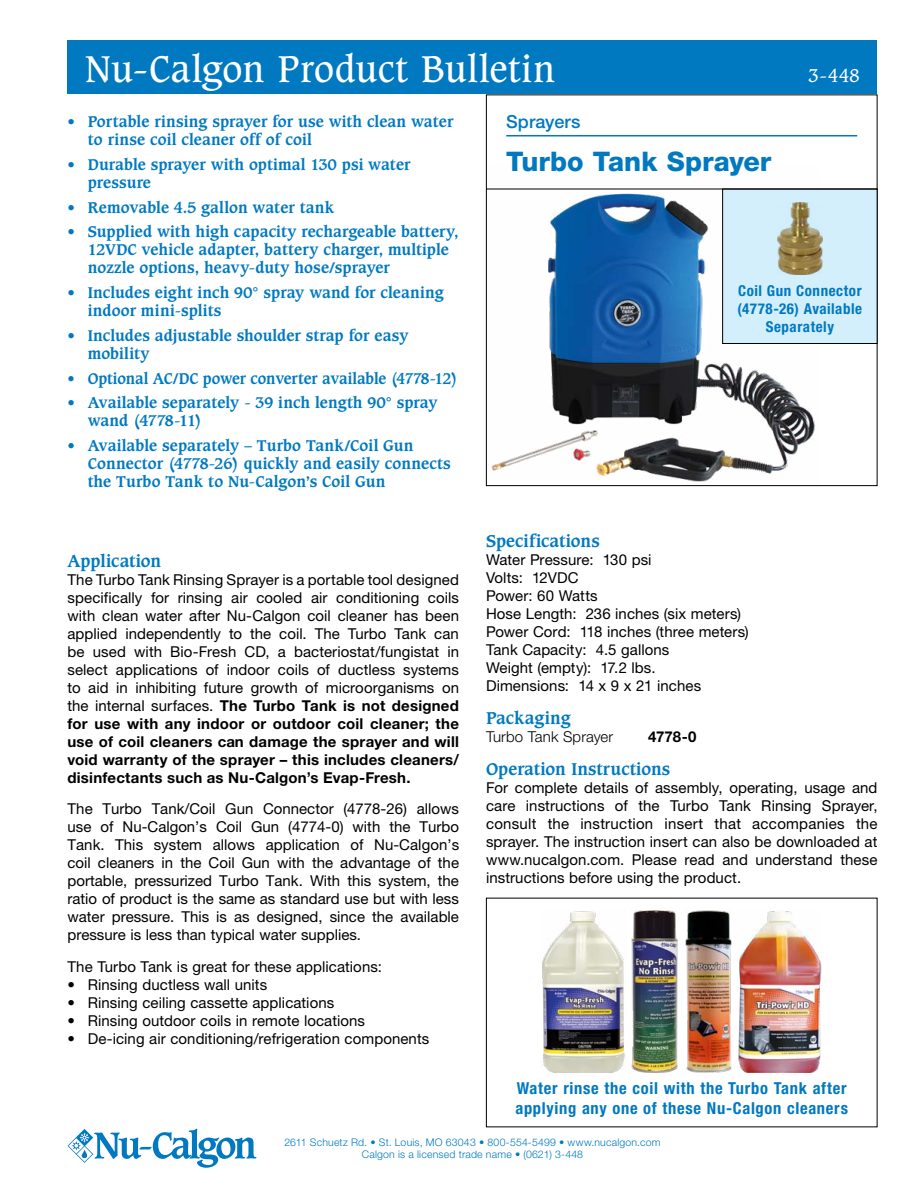
<style>
.page{position:relative;width:918px;height:1188px;background:#fff}
.page>*{position:absolute;margin:0;border:0;box-sizing:border-box;transform-origin:0 0}
.t1{font:36px "Caxton Std";letter-spacing:.015em;color:#fff}
.t2{font:800 27px "Helvetica Neue LT Pro";color:#0079c1}
.t3{font:500 18px "Helvetica Neue LT Pro";color:#0079c1}
.t4{font:18px "Caxton Std";color:#fff}
.t5{font:700 condensed 16.5px/19.8px "Helvetica Neue LT Pro";letter-spacing:.04em;color:#0079c1}
.t6{font:700 16.5px "Caxton Std";color:#0079c1}
.t7{font:15px/18px "Helvetica Neue LT Pro";letter-spacing:.005em;color:#000;text-align:justify}
.t8{font:700 15px/18px "Caxton Std";letter-spacing:.005em;color:#0079c1}
.t9{font:700 condensed 15px/18px "Helvetica Neue LT Pro";letter-spacing:.035em;color:#0079c1;text-align:center}
.t10{font:300 15px "Helvetica Neue LT Pro";letter-spacing:.005em;color:#000}
.t11{font:700 15px "Helvetica Neue LT Pro";color:#000}
.t12{font:300 10.5px/12.6px "Helvetica Neue LT Pro";letter-spacing:.02em;color:#0079c1;text-align:center}
.s1{font-weight:700}
</style>
<div class="page">
<img style="left:488px;top:188px;width:330px;height:294px">
<div style="left:723px;top:189px;width:154px;height:155px;background:#d4effc"></div>
<div style="left:722px;top:189px;width:156px;height:155px;border:1px solid #000"></div>
<div style="left:68px;top:40px;width:810px;height:54px;background:#0079c1"></div>
<hr style="left:486px;top:189px;width:392px;height:1px;background:#000">
<hr style="left:506px;top:135px;width:351px;height:1px;background:#0079c1">
<svg style="left:68px;top:1129px;width:189px;height:39px"></svg>
<img style="left:542px;top:911px;width:83px;height:162px">
<img style="left:738px;top:911px;width:84px;height:162px">
<img style="left:632px;top:911px;width:46px;height:162px">
<img style="left:686px;top:911px;width:46px;height:162px">
<img style="left:777px;top:202px;width:46px;height:72px">
<h1 class="t1" style="left:85px;top:48px;width:472px">Nu-Calgon Product Bulletin</h1>
<p class="t4" style="left:809px;top:65px;width:53px">3-448</p>
<p class="t8" style="left:88px;top:113px;width:367px;text-indent:-20px">• Portable rinsing sprayer for use with clean water to rinse coil cleaner off of coil</p>
<p class="t8" style="left:88px;top:156px;width:324px;text-indent:-20px">• Durable sprayer with optimal 130 psi water pressure</p>
<p class="t8" style="left:68px;top:198px;width:268px">• Removable 4.5 gallon water tank</p>
<p class="t8" style="left:88px;top:223px;width:372px;text-indent:-20px">• Supplied with high capacity rechargeable battery,<br>12VDC vehicle adapter, battery charger, multiple nozzle options, heavy-duty hose/sprayer</p>
<p class="t8" style="left:88px;top:284px;width:357px;text-indent:-20px">• Includes eight inch 90° spray wand for cleaning indoor mini-splits</p>
<p class="t8" style="left:88px;top:327px;width:322px;text-indent:-20px">• Includes adjustable shoulder strap for easy mobility</p>
<p class="t8" style="left:68px;top:369px;width:392px">• Optional AC/DC power converter available (4778-12)</p>
<p class="t8" style="left:88px;top:394px;width:351px;text-indent:-20px">• Available separately - 39 inch length 90° spray wand (4778-11)</p>
<p class="t8" style="left:88px;top:437px;width:365px;text-indent:-20px">• Available separately – Turbo Tank/Coil Gun<br>Connector (4778-26) quickly and easily connects the Turbo Tank to Nu-Calgon’s Coil Gun</p>
<p class="t6" style="left:68px;top:551px;width:95px">Application</p>
<p class="t7" style="left:68px;top:570px;width:393px">The Turbo Tank Rinsing Sprayer is a portable tool designed specifically for rinsing air cooled air conditioning coils with clean water after Nu-Calgon coil cleaner has been applied independently to the coil. The Turbo Tank can be used with Bio-Fresh CD, a bacteriostat/fungistat in select applications of indoor coils of ductless systems to aid in inhibiting future growth of microorganisms on the internal surfaces. <span class="s1">The Turbo Tank is not designed for use with any indoor or outdoor coil cleaner; the use of coil cleaners can damage the sprayer and will void warranty of the sprayer – this includes cleaners/ disinfectants such as Nu-Calgon’s Evap-Fresh.</span></p>
<p class="t7" style="left:68px;top:800px;width:393px">The Turbo Tank/Coil Gun Connector (4778-26) allows use of Nu-Calgon’s Coil Gun (4774-0) with the Turbo Tank. This system allows application of Nu-Calgon’s coil cleaners in the Coil Gun with the advantage of the portable, pressurized Turbo Tank. With this system, the ratio of product is the same as standard use but with less water pressure. This is as designed, since the available pressure is less than typical water supplies.</p>
<p class="t7" style="left:68px;top:957px;width:316px">The Turbo Tank is great for these applications:</p>
<p class="t7" style="left:68px;top:975px;width:201px">• Rinsing ductless wall units</p>
<p class="t7" style="left:68px;top:993px;width:268px">• Rinsing ceiling cassette applications</p>
<p class="t7" style="left:68px;top:1011px;width:299px">• Rinsing outdoor coils in remote locations</p>
<p class="t7" style="left:68px;top:1029px;width:363px">• De-icing air conditioning/refrigeration components</p>
<p class="t3" style="left:506px;top:110px;width:76px">Sprayers</p>
<h2 class="t2" style="left:506px;top:145px;width:267px">Turbo Tank Sprayer</h2>
<p class="t9" style="left:738px;top:282px;width:126px">Coil Gun Connector (4778-26) Available<br>Separately</p>
<p class="t6" style="left:486px;top:531px;width:115px">Specifications</p>
<p class="t7" style="left:486px;top:550px;width:264px;text-align:left">Water Pressure: 130 psi<br>Volts: 12VDC<br>Power: 60 Watts<br>Hose Length: 236 inches (six meters)<br>Power Cord: 118 inches (three meters)<br>Tank Capacity: 4.5 gallons<br>Weight (empty): 17.2 lbs.<br>Dimensions: 14 x 9 x 21 inches</p>
<p class="t6" style="left:486px;top:708px;width:86px">Packaging</p>
<p class="t10" style="left:486px;top:728px;width:129px">Turbo Tank Sprayer</p>
<p class="t11" style="left:648px;top:727px;width:50px">4778-0</p>
<p class="t6" style="left:486px;top:759px;width:186px">Operation Instructions</p>
<p class="t7" style="left:486px;top:779px;width:393px">For complete details of assembly, operating, usage and care instructions of the Turbo Tank Rinsing Sprayer, consult the instruction insert that accompanies the sprayer. The instruction insert can also be downloaded at www.nucalgon.com. Please read and understand these instructions before using the product.</p>
<p class="t5" style="left:515px;top:1079px;width:334px">Water rinse the coil with the Turbo Tank after applying any one of these Nu-Calgon cleaners</p>
<p class="t12" style="left:284px;top:1135px;width:378px">2611 Schuetz Rd. • St. Louis, MO 63043 • 800-554-5499 • www.nucalgon.com<br>Calgon is a licensed trade name • (0621) 3-448</p>
</div>
